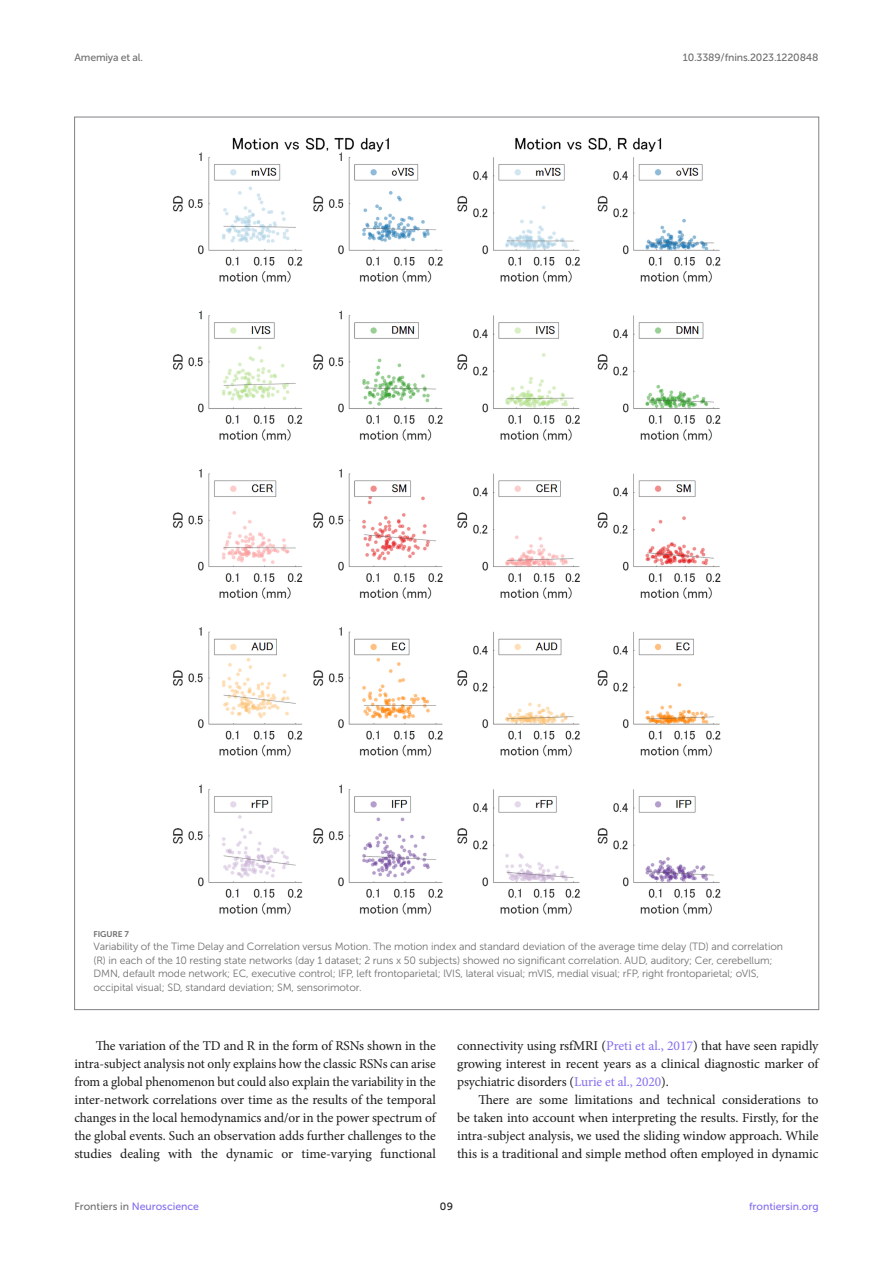
<style>
.page{position:relative;width:893px;height:1263px;background:#fff}
.page>*{position:absolute;margin:0;border:0;box-sizing:border-box;transform-origin:0 0}
.TEXT{font:13.5px/18px "Minion Pro";letter-spacing:-.005em;color:#1b1c1b;text-align:justify}
.FIG_LEG{font:10.5px/13.5px "Museo Sans 300";letter-spacing:-.01em;color:#706f70}
.t1{font:10.5px "Museo Sans 500";letter-spacing:-.015em;color:#706f70}
.t2{font:10.5px "Museo Sans 500";color:#856df0}
.t3{font:10.5px "Museo Sans 500";color:#1b1c1b}
.FIG_HD{font:8.25px "Museo Sans 700";letter-spacing:-.01em;color:#706f70}
.s1{color:#856df0}
.s2{color:#706f70}
</style>
<div class="page">
<img style="left:172px;top:137px;width:549px;height:778px">
<p class="t1" style="left:74px;top:51px;width:70px">Amemiya et al.</p>
<p class="t1" style="left:683px;top:51px;width:137px">10.3389/fnins.2023.1220848</p>
<p class="FIG_HD" style="left:94px;top:929px;width:37px">FIGURE 7</p>
<p class="FIG_LEG" style="left:94px;top:940px;width:691px">Variability of the Time Delay and Correlation versus Motion. The motion index and standard deviation of the average time delay (TD) and correlation (R) in each of the 10 resting state networks (day 1 dataset; 2 runs x 50 subjects) showed no significant correlation. AUD, auditory; Cer, cerebellum; DMN, default mode network; EC, executive control; lFP, left frontoparietal; lVIS, lateral visual; mVIS, medial visual; rFP, right frontoparietal; oVIS, occipital visual; SD, standard deviation; SM, sensorimotor.</p>
<p class="TEXT" style="left:74px;top:1037px;width:363px;text-indent:21px">The variation of the TD and R in the form of RSNs shown in the intra-subject analysis not only explains how the classic RSNs can arise from a global phenomenon but could also explain the variability in the inter-network correlations over time as the results of the temporal changes in the local hemodynamics and/or in the power spectrum of the global events. Such an observation adds further challenges to the studies dealing with the dynamic or time-varying functional</p>
<p class="TEXT" style="left:457px;top:1037px;width:363px">connectivity using rsfMRI (<span class="s1">Preti et al., 2017</span>) that have seen rapidly growing interest in recent years as a clinical diagnostic marker of psychiatric disorders (<span class="s1">Lurie et al., 2020</span>).</p>
<p class="TEXT" style="left:457px;top:1091px;width:363px;text-indent:21px">There are some limitations and technical considerations to be taken into account when interpreting the results. Firstly, for the intra-subject analysis, we used the sliding window approach. While this is a traditional and simple method often employed in dynamic</p>
<p class="t2" style="left:74px;top:1200px;width:126px"><span class="s2">Frontiers in</span> Neuroscience</p>
<p class="t3" style="left:440px;top:1200px;width:15px">09</p>
<p class="t2" style="left:749px;top:1200px;width:71px">frontiersin.org</p>
</div>
